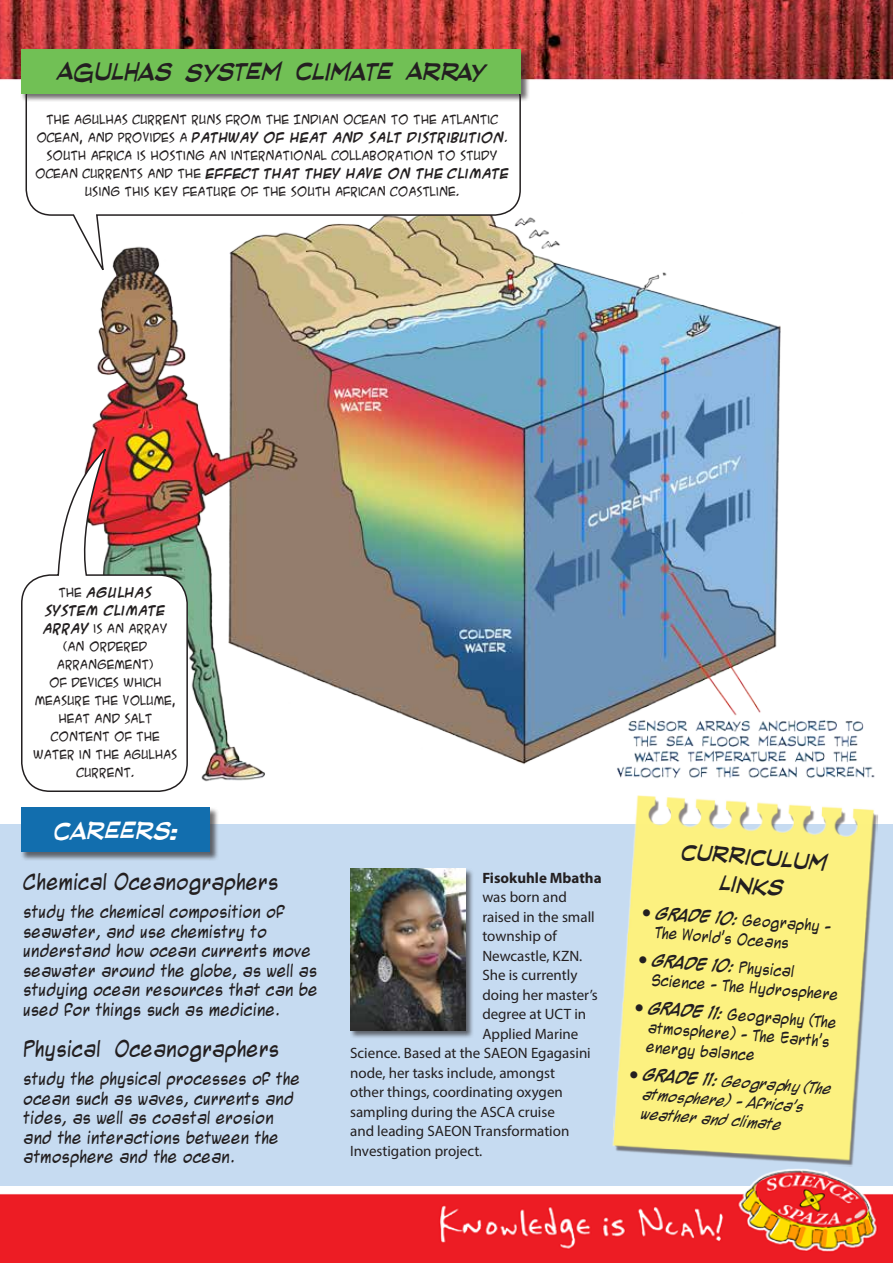
<style>
.page{position:relative;width:893px;height:1263px;background:#fff}
.page>*{position:absolute;margin:0;border:0;box-sizing:border-box;transform-origin:0 0}
.t1{font:italic 33.6px "Red State Blue State BB";color:#231f20}
.t2{font:italic 33.6px "Red State Blue State BB";color:#fff}
.t3{font:italic 30.6px/28.7px "Red State Blue State BB";color:#231f20;text-align:center}
.t4{font:21px "Mighty Zeo 20";color:#231f20}
.t5{font:16.5px/19.5px "Mighty Zeo 20";color:#231f20}
.t6{font:15px "Myriad Pro";color:#231f20}
.t7{font:15px/19.8px "Mighty Zeo 20";color:#231f20}
.t8{font:italic 15px/19.8px "Mighty Zeo 20";color:#231f20}
.t9{font:700 15px "Myriad Pro";color:#231f20}
.t10{font:12px/18px "ACME Secret Agent";color:#231f20;text-align:center}
.s1{font-weight:700}
.s2{font-weight:700;font-style:normal}
</style>
<div class="page">
<img style="left:90px;top:217px;width:785px;height:565px">
<div style="left:0;top:825px;width:893px;height:361px;background:#c6dbf1"></div>
<img style="left:0;top:0;width:893px;height:80px">
<img style="left:0;top:1169px;width:893px;height:94px">
<div style="left:21px;top:807px;width:198px;height:54px;background:#231f20;opacity:.65"></div>
<div style="left:21px;top:807px;width:189px;height:45px;background:#126eae"></div>
<img style="left:612px;top:795px;width:266px;height:372px">
<svg style="left:21px;top:446px;width:168px;height:346px"></svg>
<svg style="left:25px;top:102px;width:497px;height:195px"></svg>
<div style="left:21px;top:48px;width:509px;height:54px;background:#231f20;opacity:.65"></div>
<div style="left:21px;top:49px;width:500px;height:45px;background:#71c055"></div>
<div style="left:350px;top:868px;width:124px;height:171px;background:#231f20;opacity:.65"></div>
<img style="left:350px;top:868px;width:115px;height:162px">
<svg style="left:643px;top:909px;width:7px;height:8px"></svg>
<svg style="left:639px;top:956px;width:8px;height:8px"></svg>
<svg style="left:635px;top:1004px;width:8px;height:7px"></svg>
<svg style="left:630px;top:1070px;width:8px;height:8px"></svg>
<h1 class="t1" style="left:57px;top:58px;width:429px">Agulhas System Climate Array</h1>
<p class="t10" style="left:35px;top:110px;width:475px">THE AGULHAS CURRENT RUNS FROM THE INDIAN OCEAN TO THE ATLANTIC OCEAN, AND PROVIDES A <span class="s1">PATHWAY OF HEAT AND SALT DISTRIBUTION</span>.<br>SOUTH AFRICA IS HOSTING AN INTERNATIONAL COLLABORATION TO STUDY OCEAN CURRENTS AND THE <span class="s1">EFFECT THAT THEY HAVE ON THE CLIMATE </span>USING THIS KEY FEATURE OF THE SOUTH AFRICAN COASTLINE.</p>
<p class="t10" style="left:33px;top:583px;width:146px">THE <span class="s1">AGULHAS<br>SYSTEM CLIMATE<br>ARRAY</span> IS AN ARRAY (AN ORDERED<br>ARRANGEMENT)<br>OF DEVICES WHICH<br>MEASURE THE VOLUME,<br>HEAT AND SALT<br>CONTENT OF THE<br>WATER IN THE AGULHAS<br>CURRENT.</p>
<h1 class="t2" style="left:53px;top:817px;width:126px">careers:</h1>
<h3 class="t4" style="left:23px;top:871px;width:257px">Chemical Oceanographers</h3>
<h3 class="t5" style="left:23px;top:903px;width:296px">study the chemical composition of seawater, and use chemistry to understand how ocean currents move seawater around the globe, as well as studying ocean resources that can be used for things such as medicine.</h3>
<h3 class="t4" style="left:23px;top:1037px;width:258px">Physical Oceanographers</h3>
<h3 class="t5" style="left:23px;top:1070px;width:278px">study the physical processes of the ocean such as waves, currents and tides, as well as coastal erosion and the interactions between the atmosphere and the ocean.</h3>
<p class="t9" style="left:482px;top:868px;width:121px">Fisokuhle Mbatha</p>
<p class="t6" style="left:482px;top:888px;width:86px">was born and</p>
<p class="t6" style="left:482px;top:907px;width:114px">raised in the small</p>
<p class="t6" style="left:482px;top:927px;width:76px">township of</p>
<p class="t6" style="left:482px;top:946px;width:101px">Newcastle, KZN.</p>
<p class="t6" style="left:482px;top:966px;width:97px">She is currently</p>
<p class="t6" style="left:482px;top:985px;width:117px">doing her master’s</p>
<p class="t6" style="left:482px;top:1005px;width:105px">degree at UCT in</p>
<p class="t6" style="left:482px;top:1024px;width:98px">Applied Marine</p>
<p class="t6" style="left:350px;top:1044px;width:242px">Science. Based at the SAEON Egagasini</p>
<p class="t6" style="left:350px;top:1063px;width:206px">node, her tasks include, amongst</p>
<p class="t6" style="left:350px;top:1083px;width:214px">other things, coordinating oxygen</p>
<p class="t6" style="left:350px;top:1102px;width:206px">sampling during the ASCA cruise</p>
<p class="t6" style="left:350px;top:1122px;width:221px">and leading SAEON Transformation</p>
<p class="t6" style="left:350px;top:1141px;width:134px">Investigation project.</p>
<h2 class="t3" style="left:682px;top:837px;width:147px;rotate:5deg">curriculum links</h2>
<p class="t7" style="left:658px;top:902px;width:177px;rotate:5deg"><span class="s1">GRADE 10:</span> Geography -<br>The World’s Oceans</p>
<p class="t7" style="left:654px;top:951px;width:189px;line-height:19px;rotate:5deg"><span class="s1">GRADE 10:</span> Physical<br>Science - The Hydrosphere</p>
<p class="t7" style="left:650px;top:997px;width:189px;rotate:5deg"><span class="s1">GRADE 11:</span> Geography (The atmosphere) - The Earth’s energy balance</p>
<p class="t8" style="left:645px;top:1064px;width:190px;rotate:5deg"><span class="s2">GRADE 11:</span> Geography (The atmosphere) - Africa’s weather and climate</p>
</div>
